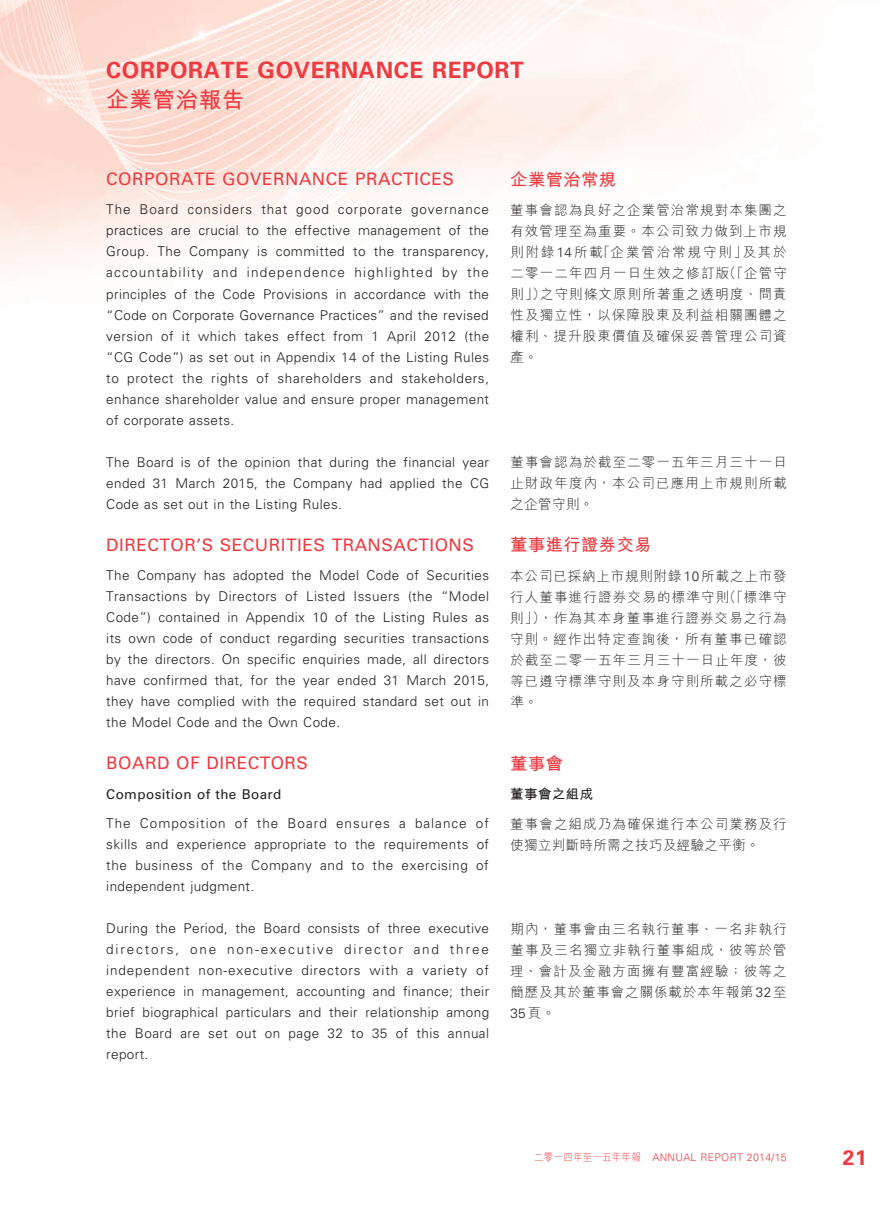
<style>
.page{position:relative;width:893px;height:1212px;background:#fff}
.page>*{position:absolute;margin:0;border:0;box-sizing:border-box;transform-origin:0 0}
.t1{font:700 22.5px "Univers";letter-spacing:.03em;color:#ee3a41}
.t2{font:700 22.5px "M Hei HK";letter-spacing:.03em;color:#ee3a41}
.t3{font:700 21px "Univers";color:#ee3a41}
.t4{font:17.25px "Univers";letter-spacing:.03em;color:#ee3a41}
.t5{font:700 17.25px "M Hei HK";letter-spacing:.03em;color:#ee3a41}
.t6{font:300 13.5px/21px "Univers";letter-spacing:.03em;color:#231f20;text-align:justify}
.t7{font:300 13.5px/21px "M Hei HK";letter-spacing:.085em;color:#231f20;text-align:justify}
.t8{font:13.5px "Univers";letter-spacing:.03em;color:#231f20}
.t9{font:700 13.5px "M Hei HK";letter-spacing:.03em;color:#231f20}
.t10{font:300 10.5px "Univers";letter-spacing:.03em;color:#ee3a41}
.s1{font-family:"Univers"}
.s2{font-family:"M Hei HK"}
</style>
<div class="page">
<img style="left:0;top:0;width:747px;height:270px">
<h1 class="t1" style="left:106px;top:57px;width:419px">CORPORATE GOVERNANCE REPORT</h1>
<h1 class="t2" style="left:106px;top:83px;width:140px">企業管治報告</h1>
<p class="t4" style="left:106px;top:169px;width:13px">CORPORATE</p>
<p class="t4" style="left:222px;top:169px;width:14px">GOVER</p>
<p class="t4" style="left:285px;top:169px;width:82px">NANCE PRACTICES</p>
<p class="t6" style="left:106px;top:199px;width:384px">The Board considers that good corporate governance practices are crucial to the effective management of the Group. The Company is committed to the transparency, accountability and independence highlighted by the principles of the Code Provisions in accordance with the “Code on Corporate Governance Practices” and the revised version of it which takes effect from 1 April 2012 (the “CG Code”) as set out in Appendix 14 of the Listing Rules to protect the rights of shareholders and stakeholders, enhance shareholder value and ensure proper management of corporate assets.</p>
<p class="t6" style="left:106px;top:451px;width:384px">The Board is of the opinion that during the financial year ended 31 March 2015, the Company had applied the CG Code as set out in the Listing Rules.</p>
<p class="t4" style="left:106px;top:534px;width:12px">DIRECTOR</p>
<p class="t4" style="left:196px;top:534px;width:35px">’S SECURITIES</p>
<p class="t4" style="left:332px;top:534px;width:13px">TRA</p>
<p class="t4" style="left:368px;top:534px;width:26px">NSACTIO</p>
<p class="t4" style="left:449px;top:534px;width:25px">NS</p>
<p class="t6" style="left:106px;top:565px;width:384px">The Company has adopted the Model Code of Securities Transactions by Directors of Listed Issuers (the “Model Code”) contained in Appendix 10 of the Listing Rules as its own code of conduct regarding securities transactions by the directors. On specific enquiries made, all directors have confirmed that, for the year ended 31 March 2015, they have complied with the required standard set out in the Model Code and the Own Code.</p>
<p class="t4" style="left:106px;top:753px;width:26px">BOARD</p>
<p class="t4" style="left:176px;top:753px;width:43px">OF DIRECTORS</p>
<p class="t8" style="left:106px;top:786px;width:177px">Composition of the Board</p>
<p class="t6" style="left:106px;top:813px;width:384px">The Composition of the Board ensures a balance of skills and experience appropriate to the requirements of the business of the Company and to the exercising of independent judgment.</p>
<p class="t6" style="left:106px;top:918px;width:384px">During the Period, the Board consists of three executive directors, one non-executive director and three independent non-executive directors with a variety of experience in management, accounting and finance; their brief biographical particulars and their relationship among the Board are set out on page 32 to 35 of this annual report.</p>
<p class="t5" style="left:510px;top:167px;width:107px">企業管治常規</p>
<p class="t7" style="left:510px;top:199px;width:278px">董事會認為良好之企業管治常規對本集團之有效管理至為重要。本公司致力做到上市規則附錄<span class="s1">14</span>所載「企業管治常規守則」及其於二零一二年四月一日生效之修訂版（「企管守則」）之守則條文原則所著重之透明度、問責性及獨立性，以保障股東及利益相關團體之權利、提升股東價值及確保妥善管理公司資產。</p>
<p class="t7" style="left:510px;top:451px;width:278px">董事會認為於截至二零一五年三月三十一日止財政年度內，本公司已應用上市規則所載之企管守則。</p>
<p class="t5" style="left:510px;top:532px;width:143px">董事進行證券交易</p>
<p class="t7" style="left:510px;top:565px;width:278px">本公司已採納上市規則附錄<span class="s1">10</span>所載之上市發行人董事進行證券交易的標準守則（「標準守則」），作為其本身董事進行證券交易之行為守則。經作出特定查詢後，所有董事已確認於截至二零一五年三月三十一日止年度，彼等已遵守標準守則及本身守則所載之必守標準。</p>
<p class="t5" style="left:510px;top:751px;width:54px">董事會</p>
<p class="t9" style="left:510px;top:784px;width:84px">董事會之組成</p>
<p class="t7" style="left:510px;top:813px;width:278px">董事會之組成乃為確保進行本公司業務及行使獨立判斷時所需之技巧及經驗之平衡。</p>
<p class="t7" style="left:510px;top:918px;width:278px">期內，董事會由三名執行董事、一名非執行董事及三名獨立非執行董事組成，彼等於管理、會計及金融方面擁有豐富經驗；彼等之簡歷及其於董事會之關係載於本年報第<span class="s1">32</span>至</p>
<p class="t6" style="left:510px;top:1002px;width:46px">35<span class="s2">頁。</span></p>
<p class="t10" style="left:534px;top:1151px;width:254px"><span class="s2">二零一四年至一五年年報</span> ANNUAL REPORT 2014/15</p>
<h2 class="t3" style="left:843px;top:1145px;width:25px">21</h2>
</div>
